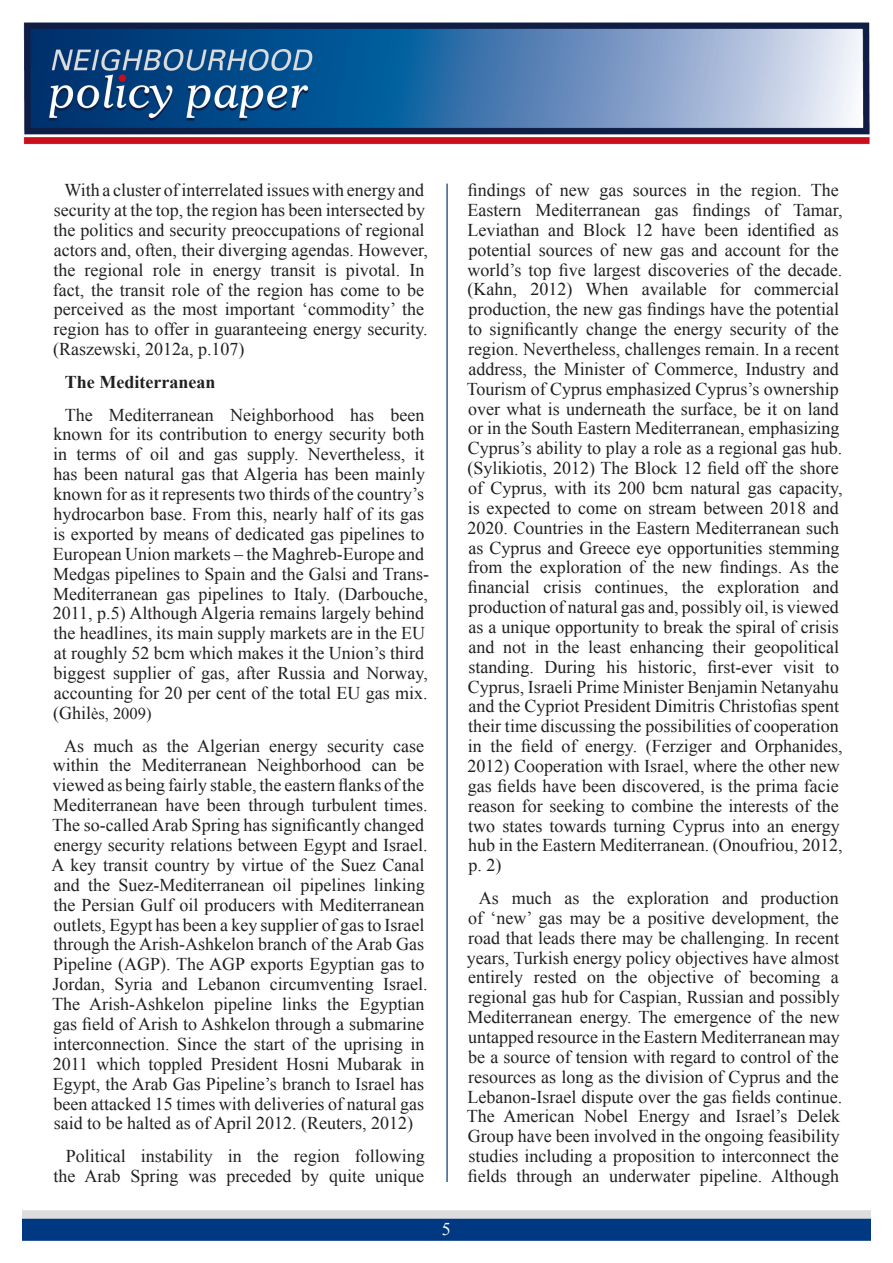
<style>
.page{position:relative;width:893px;height:1263px;background:#fff}
.page>*{position:absolute;margin:0;border:0;box-sizing:border-box;transform-origin:0 0}
.Gövde_Metin{font:18px/19.8px "Times New Roman";color:#231f20}
.Gövde_Başlık{font:700 18px "Times New Roman";color:#231f20}
.t1{font:18px "Times New Roman";color:#fff}
.Gövde_Metin-2{font:16.5px "Times New Roman";color:#231f20}
.s1{font-size:18px}
</style>
<div class="page">
<img style="left:22px;top:1210px;width:849px;height:31px">
<img style="left:24px;top:22px;width:846px;height:122px">
<hr style="left:446px;top:184px;width:2px;height:998px;background:#365f91">
<p class="Gövde_Metin" style="left:53px;top:180px;width:377px;text-indent:12px">With a cluster of interrelated issues with energy and security at the top, the region has been intersected by the politics and security preoccupations of regional actors and, often, their diverging agendas. However, the regional role in energy transit is pivotal. In fact, the transit role of the region has come to be perceived as the most important ‘commodity’ the region has to offer in guaranteeing energy security. (Raszewski, 2012a, p.107)</p>
<p class="Gövde_Başlık" style="left:65px;top:369px;width:152px">The Mediterranean</p>
<p class="Gövde_Metin" style="left:53px;top:404px;width:378px;text-align:center">The Mediterranean Neighborhood has been known for its contribution to energy security both in terms of oil and gas supply. Nevertheless, it has been natural gas that Algeria has been mainly known for as it represents two thirds of the country’s hydrocarbon base. From this, nearly half of its gas is exported by means of dedicated gas pipelines to European Union markets – the Maghreb-Europe and Medgas pipelines to Spain and the Galsi and Trans-Mediterranean gas pipelines to Italy. (Darbouche, 2011, p.5) Although Algeria remains largely behind the headlines, its main supply markets are in the EU at roughly 52 bcm which makes it the Union’s third biggest supplier of gas, after Russia and Norway, accounting for 20 per cent of the total EU gas mix.</p>
<p class="Gövde_Metin-2" style="left:53px;top:702px;width:100px"><span class="s1">(Ghil</span>ès, 2009)</p>
<p class="Gövde_Metin" style="left:52px;top:735px;width:378px;text-indent:13px">As much as the Algerian energy security case within the Mediterranean Neighborhood can be viewed as being fairly stable, the eastern flanks of the Mediterranean have been through turbulent times.<br>The so-called Arab Spring has significantly changed energy security relations between Egypt and Israel.<br>A key transit country by virtue of the Suez Canal and the Suez-Mediterranean oil pipelines linking the Persian Gulf oil producers with Mediterranean outlets, Egypt has been a key supplier of gas to Israel through the Arish-Ashkelon branch of the Arab Gas Pipeline (AGP). The AGP exports Egyptian gas to Jordan, Syria and Lebanon circumventing Israel.<br>The Arish-Ashkelon pipeline links the Egyptian gas field of Arish to Ashkelon through a submarine interconnection. Since the start of the uprising in 2011 which toppled President Hosni Mubarak in Egypt, the Arab Gas Pipeline’s branch to Israel has been attacked 15 times with deliveries of natural gas said to be halted as of April 2012. (Reuters, 2012)</p>
<p class="Gövde_Metin" style="left:54px;top:1146px;width:373px;text-align:right">Political instability in the region following the Arab Spring was preceded by quite unique</p>
<p class="t1" style="left:442px;top:1217px;width:10px">5</p>
<p class="Gövde_Metin" style="left:467px;top:180px;width:377px">findings of new gas sources in the region. The Eastern Mediterranean gas findings of Tamar, Leviathan and Block 12 have been identified as potential sources of new gas and account for the world’s top five largest discoveries of the decade. (Kahn, 2012) When available for commercial production, the new gas findings have the potential to significantly change the energy security of the region. Nevertheless, challenges remain. In a recent address, the Minister of Commerce, Industry and Tourism of Cyprus emphasized Cyprus’s ownership over what is underneath the surface, be it on land or in the South Eastern Mediterranean, emphasizing Cyprus’s ability to play a role as a regional gas hub. (Sylikiotis, 2012) The Block 12 field off the shore of Cyprus, with its 200 bcm natural gas capacity, is expected to come on stream between 2018 and 2020. Countries in the Eastern Mediterranean such as Cyprus and Greece eye opportunities stemming from the exploration of the new findings. As the financial crisis continues, the exploration and production of natural gas and, possibly oil, is viewed as a unique opportunity to break the spiral of crisis and not in the least enhancing their geopolitical standing. During his historic, first-ever visit to Cyprus, Israeli Prime Minister Benjamin Netanyahu and the Cypriot President Dimitris Christofias spent their time discussing the possibilities of cooperation in the field of energy. (Ferziger and Orphanides, 2012) Cooperation with Israel, where the other new gas fields have been discovered, is the prima facie reason for seeking to combine the interests of the two states towards turning Cyprus into an energy hub in the Eastern Mediterranean. (Onoufriou, 2012, p. 2)</p>
<p class="Gövde_Metin" style="left:467px;top:888px;width:377px;text-align:center">As much as the exploration and production of ‘new’ gas may be a positive development, the road that leads there may be challenging. In recent years, Turkish energy policy objectives have almost entirely rested on the objective of becoming a regional gas hub for Caspian, Russian and possibly Mediterranean energy. The emergence of the new untapped resource in the Eastern Mediterranean may be a source of tension with regard to control of the resources as long as the division of Cyprus and the Lebanon-Israel dispute over the gas fields continue.<br>The American Nobel Energy and Israel’s Delek Group have been involved in the ongoing feasibility studies including a proposition to interconnect the fields through an underwater pipeline. Although</p>
</div>
